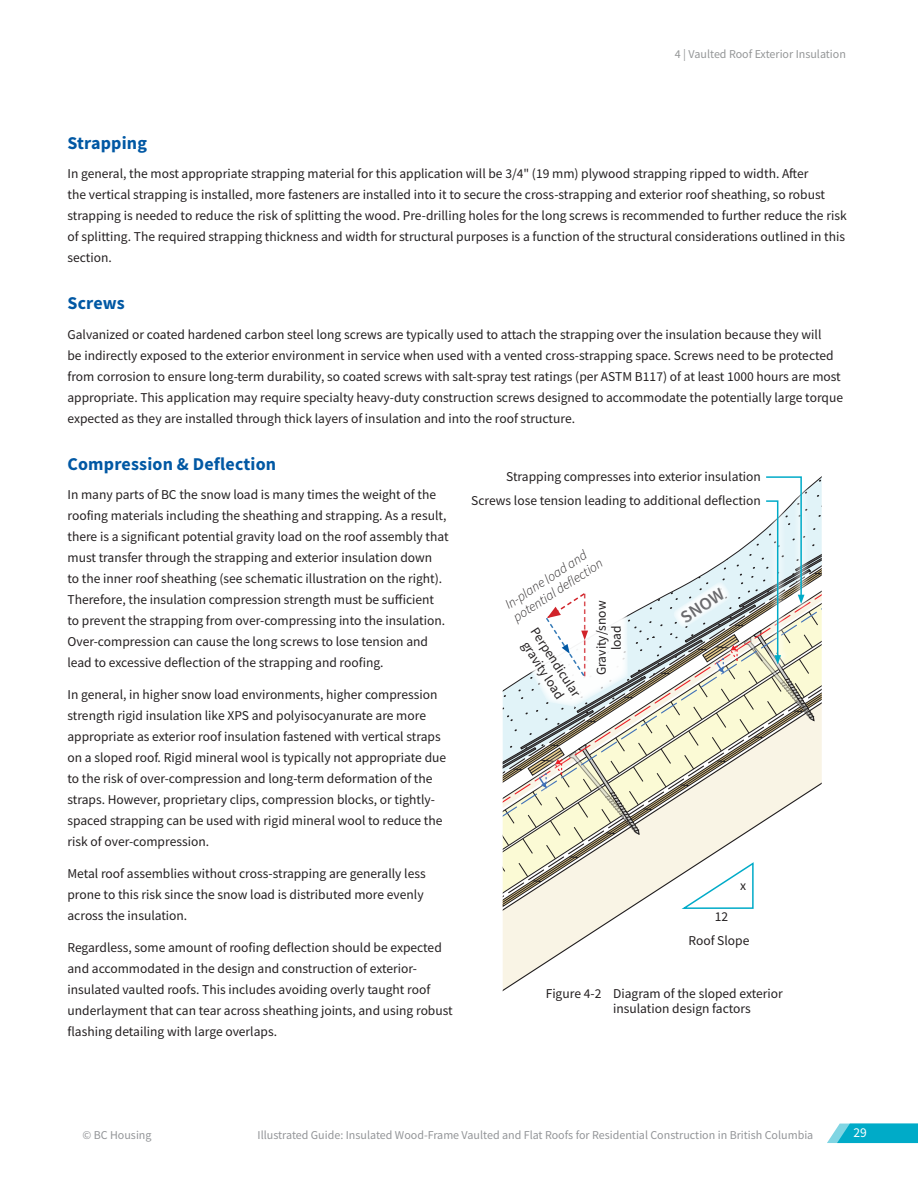
<style>
.page{position:relative;width:918px;height:1188px;background:#fff}
.page>*{position:absolute;margin:0;border:0;box-sizing:border-box;transform-origin:0 0}
.t1{font:700 18px "Source Sans Pro";letter-spacing:.01em;color:#0158a4}
.t2{font:600 18px "Source Sans Pro";color:#69696c}
.t3{font:13.5px/21px "Source Sans Pro";color:#231f20}
.t4{font:italic 300 13.5px/15px "Source Sans Pro";color:#231f20}
.t5{font:13.5px "Source Sans Pro";color:#fff}
.t6{font:12px "Source Sans Pro";color:#939598}
.t7{font:12px "Source Sans Pro";color:#949697}
</style>
<div class="page">
<svg style="left:503px;top:910px;width:125px;height:81px"></svg>
<svg style="left:827px;top:1124px;width:91px;height:19px;background:#1fb5ce"></svg>
<svg style="left:502px;top:476px;width:320px;height:434px"></svg>
<p class="t7" style="left:675px;top:46px;width:173px">4 | Vaulted Roof Exterior Insulation</p>
<h1 class="t1" style="left:68px;top:130px;width:81px">Strapping</h1>
<p class="t3" style="left:68px;top:163px;width:781px">In general, the most appropriate strapping material for this application will be 3/4" (19 mm) plywood strapping ripped to width. After<br>the vertical strapping is installed, more fasteners are installed into it to secure the cross-strapping and exterior roof sheathing, so robust strapping is needed to reduce the risk of splitting the wood. Pre-drilling holes for the long screws is recommended to further reduce the risk of splitting. The required strapping thickness and width for structural purposes is a function of the structural considerations outlined in this section.</p>
<h1 class="t1" style="left:68px;top:291px;width:59px">Screws</h1>
<p class="t3" style="left:68px;top:324px;width:777px">Galvanized or coated hardened carbon steel long screws are typically used to attach the strapping over the insulation because they will<br>be indirectly exposed to the exterior environment in service when used with a vented cross-strapping space. Screws need to be protected from corrosion to ensure long-term durability, so coated screws with salt-spray test ratings (per ASTM B117) of at least 1000 hours are most appropriate. This application may require specialty heavy-duty construction screws designed to accommodate the potentially large torque expected as they are installed through thick layers of insulation and into the roof structure.</p>
<h1 class="t1" style="left:68px;top:451px;width:210px">Compression &amp; Deflection</h1>
<p class="t3" style="left:68px;top:484px;width:383px">In many parts of BC the snow load is many times the weight of the roofing materials including the sheathing and strapping. As a result, there is a significant potential gravity load on the roof assembly that must transfer through the strapping and exterior insulation down<br>to the inner roof sheathing (see schematic illustration on the right).<br>Therefore, the insulation compression strength must be sufficient to prevent the strapping from over-compressing into the insulation.<br>Over-compression can cause the long screws to lose tension and lead to excessive deflection of the strapping and roofing.</p>
<p class="t3" style="left:68px;top:684px;width:380px">In general, in higher snow load environments, higher compression strength rigid insulation like XPS and polyisocyanurate are more appropriate as exterior roof insulation fastened with vertical straps on a sloped roof. Rigid mineral wool is typically not appropriate due to the risk of over-compression and long-term deformation of the straps. However, proprietary clips, compression blocks, or tightly&shy;spaced strapping can be used with rigid mineral wool to reduce the risk of over-compression.</p>
<p class="t3" style="left:68px;top:863px;width:360px">Metal roof assemblies without cross-strapping are generally less prone to this risk since the snow load is distributed more evenly across the insulation.</p>
<p class="t3" style="left:68px;top:937px;width:387px">Regardless, some amount of roofing deflection should be expected and accommodated in the design and construction of exterior&shy;insulated vaulted roofs. This includes avoiding overly taught roof underlayment that can tear across sheathing joints, and using robust flashing detailing with large overlaps.</p>
<p class="t3" style="left:506px;top:466px;width:256px">Strapping compresses into exterior insulation</p>
<p class="t3" style="left:471px;top:490px;width:291px">Screws lose tension leading to additional deflection</p>
<p class="t4" style="left:502px;top:599px;width:105px;rotate:-33deg">In-plane load and potential deflection</p>
<p class="t3" style="left:540px;top:624px;width:81px;line-height:15px;text-align:center;rotate:57deg">Perpendicular gravity load</p>
<h1 class="t2" style="left:676px;top:609px;width:50px;rotate:-33deg">SNOW</h1>
<p class="t3" style="left:594px;top:675px;width:76px;line-height:15px;text-align:center;rotate:-90deg">Gravity/snow load</p>
<p class="t3" style="left:740px;top:875px;width:8px">x</p>
<p class="t3" style="left:688px;top:905px;width:62px;line-height:24px;text-align:center">12<br>Roof Slope</p>
<p class="t3" style="left:613px;top:986px;width:171px;line-height:15px;text-indent:-68px">Figure 4-2 Diagram of the sloped exterior insulation design factors</p>
<p class="t6" style="left:82px;top:1127px;width:71px">© BC Housing</p>
<p class="t6" style="left:258px;top:1127px;width:557px">Illustrated Guide: Insulated Wood-Frame Vaulted and Flat Roofs for Residential Construction in British Columbia</p>
<p class="t5" style="left:854px;top:1124px;width:15px">29</p>
</div>
